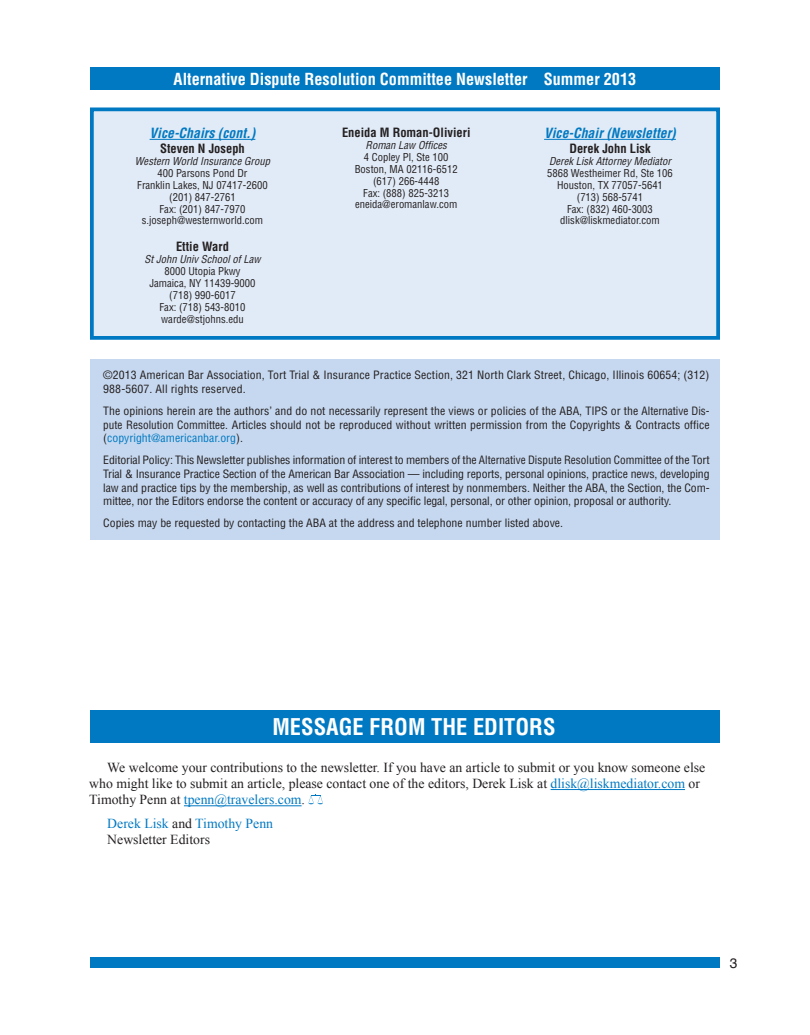
<style>
.page{position:relative;width:810px;height:1035px;background:#fff}
.page>*{position:absolute;margin:0;border:0;box-sizing:border-box;transform-origin:0 0}
.t1{font:700 condensed 22.5px "Helvetica";color:#fff}
.t2{font:700 condensed 16.25px "Helvetica";color:#fff}
.t3{font:13.75px/16.2px "Times New Roman";color:#231f20}
.t4{font:italic 700 condensed 13.75px "Helvetica";color:#0079c2}
.t5{font:13.75px/16.2px "Times New Roman";color:#0079c2}
.t6{font:13.75px "Helvetica";color:#231f20}
.t7{font:700 condensed 12.5px "Helvetica";color:#231f20}
.t8{font:condensed 11.25px/13.8px "Helvetica";color:#231f20;text-align:justify;scale:1.05 1}
.t9{font:condensed 10.62px/11.9px "Helvetica";color:#231f20;text-align:center}
.t10{font:italic condensed 10.62px "Helvetica";color:#231f20}
.s1{color:#0079c2}
.s2{color:#231f20}
</style>
<div class="page">
<div style="left:90px;top:68px;width:630px;height:22px;background:#0079c2"></div>
<div style="left:90px;top:957px;width:630px;height:11px;background:#0079c2"></div>
<div style="left:90px;top:108px;width:630px;height:232px;background:#e1ebf7;border:4px solid #0079c2"></div>
<hr style="left:150px;top:139px;width:105px;height:1px;background:#0079c2">
<hr style="left:544px;top:139px;width:132px;height:1px;background:#0079c2">
<hr style="left:551px;top:789px;width:134px;height:1px;background:#0079c2">
<hr style="left:184px;top:805px;width:118px;height:1px;background:#0079c2">
<svg style="left:308px;top:795px;width:15px;height:9px"></svg>
<div style="left:90px;top:710px;width:630px;height:33px;background:#0079c2"></div>
<div style="left:90px;top:359px;width:630px;height:181px;background:#c6d8ef"></div>
<h2 class="t2" style="left:174px;top:69px;width:464px">Alternative Dispute Resolution Committee Newsletter Summer 2013</h2>
<p class="t4" style="left:150px;top:125px;width:107px">Vice-Chairs (cont.)</p>
<p class="t7" style="left:160px;top:141px;width:86px">Steven N Joseph</p>
<p class="t10" style="left:135px;top:154px;width:137px">Western World Insurance Group</p>
<p class="t9" style="left:137px;top:167px;width:132px">400 Parsons Pond Dr<br>Franklin Lakes, NJ 07417-2600 (201) 847-2761<br>Fax: (201) 847-7970 s.joseph@westernworld.com</p>
<p class="t7" style="left:176px;top:239px;width:54px">Ettie Ward</p>
<p class="t10" style="left:145px;top:253px;width:117px">St John Univ School of Law</p>
<p class="t9" style="left:150px;top:265px;width:107px">8000 Utopia Pkwy<br>Jamaica, NY 11439-9000 (718) 990-6017<br>Fax: (718) 543-8010 warde@stjohns.edu</p>
<p class="t7" style="left:342px;top:125px;width:130px">Eneida M Roman-Olivieri</p>
<p class="t10" style="left:366px;top:139px;width:83px">Roman Law Offices</p>
<p class="t9" style="left:355px;top:151px;width:105px">4 Copley Pl, Ste 100<br>Boston, MA 02116-6512 (617) 266-4448<br>Fax: (888) 825-3213 eneida@eromanlaw.com</p>
<p class="t4" style="left:544px;top:125px;width:133px">Vice-Chair (Newsletter)</p>
<p class="t7" style="left:569px;top:141px;width:83px">Derek John Lisk</p>
<p class="t10" style="left:549px;top:154px;width:123px">Derek Lisk Attorney Mediator</p>
<p class="t9" style="left:547px;top:167px;width:127px">5868 Westheimer Rd, Ste 106<br>Houston, TX 77057-5641 (713) 568-5741<br>Fax: (832) 460-3003 dlisk@liskmediator.com</p>
<p class="t8" style="left:103px;top:368px;width:579px">©2013 American Bar Association, Tort Trial &amp; Insurance Practice Section, 321 North Clark Street, Chicago, Illinois 60654; (312)<br>988-5607. All rights reserved.</p>
<p class="t8" style="left:103px;top:404px;width:579px">The opinions herein are the authors’ and do not necessarily represent the views or policies of the ABA, TIPS or the Alternative Dis&shy;pute Resolution Committee. Articles should not be reproduced without written permission from the Copyrights &amp; Contracts office (<span class="s1">copyright@americanbar.org</span>).</p>
<p class="t8" style="left:103px;top:453px;width:579px">Editorial Policy: This Newsletter publishes information of interest to members of the Alternative Dispute Resolution Committee of the Tort Trial &amp; Insurance Practice Section of the American Bar Association — including reports, personal opinions, practice news, developing law and practice tips by the membership, as well as contributions of interest by nonmembers. Neither the ABA, the Section, the Com&shy;mittee, nor the Editors endorse the content or accuracy of any specific legal, personal, or other opinion, proposal or authority.</p>
<p class="t8" style="left:103px;top:516px;width:439px">Copies may be requested by contacting the ABA at the address and telephone number listed above.</p>
<h1 class="t1" style="left:272px;top:713px;width:172px">MESSAGE FRO M THE</h1>
<h1 class="t1" style="left:473px;top:713px;width:13px">EDITORS</h1>
<p class="t3" style="left:89px;top:759px;width:618px;text-indent:18px">We welcome your contributions to the newsletter. If you have an article to submit or you know someone else who might like to submit an article, please contact one of the editors, Derek Lisk at <span class="s1">dlisk@liskmediator.com</span> or<br>Timothy Penn at <span class="s1">tpenn@travelers.com</span>.</p>
<p class="t5" style="left:107px;top:815px;width:167px">Derek Lisk <span class="s2">and</span> Timothy Penn<br><span class="s2">Newsletter Editors</span></p>
<p class="t6" style="left:730px;top:953px;width:9px">3</p>
</div>
